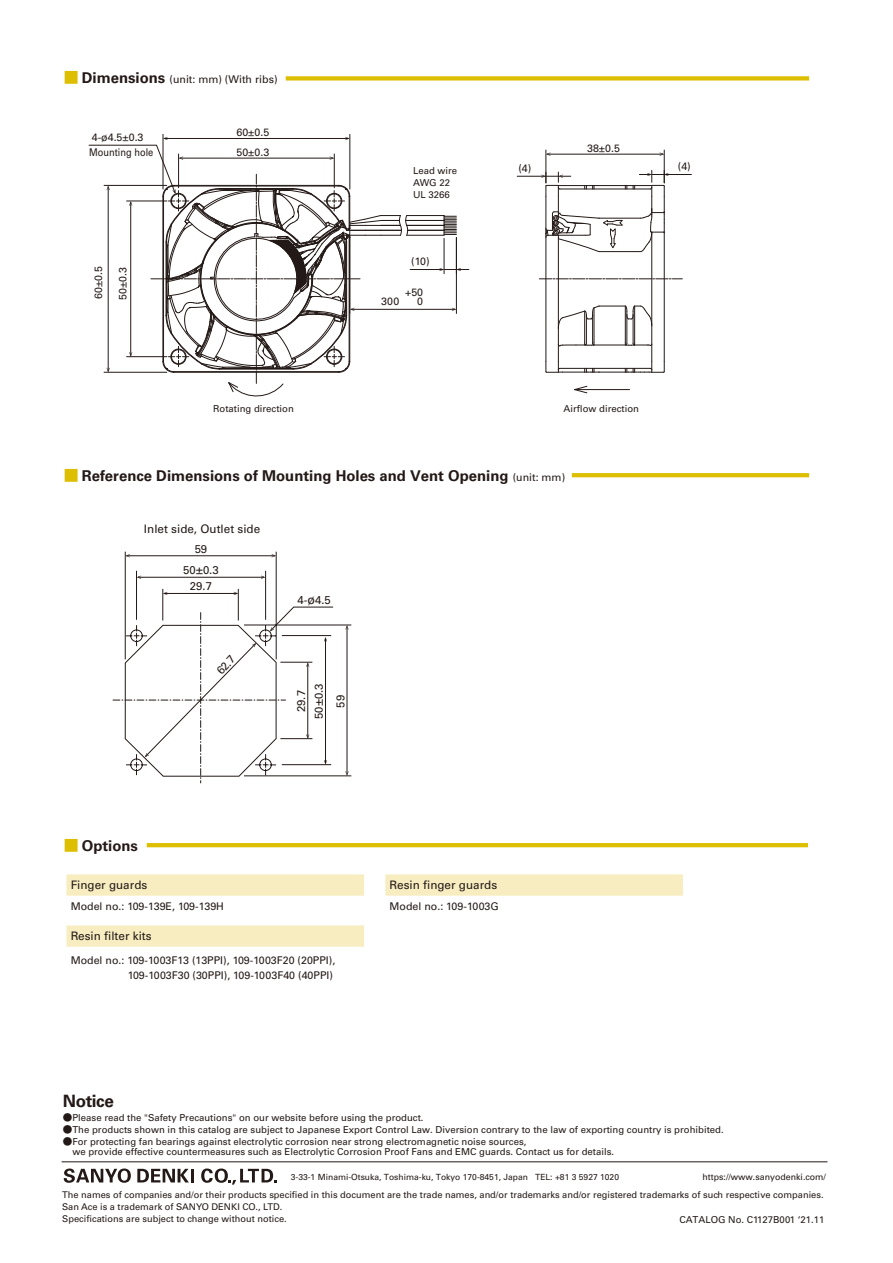
<style>
.page{position:relative;width:893px;height:1263px;background:#fff}
.page>*{position:absolute;margin:0;border:0;box-sizing:border-box;transform-origin:0 0}
.t1{font:700 16.95px "Univers LT Std";letter-spacing:-.025em;color:#231916}
.t2{font:700 14.85px "Univers LT Std";color:#231916}
.t3{font:11.7px "Univers LT Std";color:#231916}
.t4{font:11.25px "Univers LT Std";color:#231916}
.t5{font:10.65px/15.9px "Univers LT Std";color:#231916;text-align:right}
.t6{font:10.65px "Univers LT Std";color:#231916;scale:.87 1}
.t7{font:9.6px/12px "Univers LT Std";color:#231916}
.t8{font:9.3px/12px "Univers LT Std";color:#231916}
.t9{font:8.85px "Univers LT Std";color:#231916}
.t10{font:8.55px "Univers LT Std";color:#231916}
.s1{font-family:"Shin Go Pro";font-weight:500;font-size:14.85px;color:#ddbe00}
.s2{font-weight:700;font-size:14.85px}
.s3{font-family:"Shin Go Pro";font-weight:500;color:#ddbe00}
.s4{font-weight:400;font-size:10.65px}
.s5{font-size:12.45px}
.s6{font-family:"Shin Go Pro"}
.s7{font-family:"Koz Go Pr 6 N"}
</style>
<div class="page">
<svg style="left:572px;top:473px;width:237px;height:4px"></svg>
<svg style="left:125px;top:551px;width:227px;height:225px"></svg>
<hr style="left:347px;top:626px;width:1px;height:148px;background:#231916">
<svg style="left:345px;top:625px;width:4px;height:5px"></svg>
<svg style="left:345px;top:771px;width:4px;height:5px"></svg>
<svg style="left:113px;top:607px;width:221px;height:176px"></svg>
<hr style="left:127px;top:555px;width:148px;height:1px;background:#231916">
<svg style="left:125px;top:554px;width:5px;height:3px"></svg>
<svg style="left:272px;top:554px;width:4px;height:3px"></svg>
<hr style="left:138px;top:577px;width:126px;height:1px;background:#231916">
<svg style="left:137px;top:576px;width:4px;height:3px"></svg>
<svg style="left:261px;top:576px;width:5px;height:3px"></svg>
<hr style="left:164px;top:593px;width:73px;height:1px;background:#231916">
<hr style="left:147px;top:843px;width:661px;height:4px;background:#ddbe00">
<svg style="left:539px;top:279px;width:143px;height:1px"></svg>
<hr style="left:456px;top:238px;width:1px;height:75px;background:#231916">
<hr style="left:351px;top:309px;width:104px;height:1px;background:#231916">
<svg style="left:452px;top:308px;width:4px;height:3px"></svg>
<hr style="left:444px;top:238px;width:1px;height:36px;background:#231916">
<hr style="left:410px;top:269px;width:33px;height:1px;background:#231916">
<svg style="left:439px;top:268px;width:30px;height:3px"></svg>
<hr style="left:163px;top:134px;width:1px;height:55px;background:#231916">
<hr style="left:350px;top:134px;width:1px;height:55px;background:#231916">
<hr style="left:546px;top:150px;width:1px;height:33px;background:#231916">
<hr style="left:664px;top:150px;width:1px;height:33px;background:#231916">
<hr style="left:547px;top:154px;width:116px;height:1px;background:#231916">
<hr style="left:407px;top:235px;width:37px;height:1px;background:#231916">
<hr style="left:408px;top:230px;width:36px;height:1px;background:#231916">
<hr style="left:407px;top:225px;width:37px;height:1px;background:#231916">
<hr style="left:407px;top:215px;width:37px;height:1px;background:#231916">
<hr style="left:406px;top:220px;width:38px;height:1px;background:#231916">
<svg style="left:444px;top:216px;width:12px;height:19px"></svg>
<hr style="left:545px;top:238px;width:1px;height:123px;background:#231916">
<hr style="left:664px;top:233px;width:1px;height:128px;background:#231916">
<hr style="left:558px;top:237px;width:1px;height:124px;background:#231916">
<hr style="left:651px;top:233px;width:1px;height:128px;background:#231916">
<svg style="left:557px;top:304px;width:96px;height:43px"></svg>
<svg style="left:545px;top:361px;width:120px;height:12px"></svg>
<svg style="left:517px;top:170px;width:174px;height:83px"></svg>
<div style="left:286px;top:76px;width:523px;height:5px;background:#ddbe00"></div>
<svg style="left:574px;top:386px;width:13px;height:7px"></svg>
<hr style="left:587px;top:389px;width:43px;height:1px;background:#231916">
<svg style="left:89px;top:137px;width:319px;height:260px"></svg>
<hr style="left:62px;top:1161px;width:765px;height:1px;background:#231916">
<svg style="left:64px;top:1168px;width:67px;height:15px"></svg>
<svg style="left:137px;top:1169px;width:57px;height:13px"></svg>
<svg style="left:201px;top:1168px;width:75px;height:16px"></svg>
<svg style="left:66px;top:874px;width:617px;height:73px"></svg>
<p class="t5" style="left:64px;top:72px;width:215px"><span class="s1">■</span> <span class="s2">Dimensions</span> (unit: mm) (With ribs)</p>
<p class="t5" style="left:92px;top:129px;width:53px">4-ø4.5±0.3</p>
<p class="t6" style="left:89px;top:146px;width:75px">Mounting hole</p>
<p class="t5" style="left:91px;top:299px;width:34px;rotate:-90deg">60±0.5</p>
<p class="t5" style="left:115px;top:300px;width:34px;rotate:-90deg">50±0.3</p>
<p class="t5" style="left:236px;top:124px;width:34px">60±0.5</p>
<p class="t5" style="left:236px;top:144px;width:34px">50±0.3</p>
<p class="t7" style="left:413px;top:165px;width:46px">Lead wire<br>AWG 22<br>UL 3266</p>
<p class="t5" style="left:411px;top:253px;width:20px">(10)</p>
<p class="t5" style="left:405px;top:284px;width:20px">+50</p>
<p class="t5" style="left:381px;top:294px;width:20px">300</p>
<p class="t5" style="left:417px;top:294px;width:7px">0</p>
<p class="t5" style="left:587px;top:140px;width:34px">38±0.5</p>
<p class="t5" style="left:518px;top:160px;width:14px">(4)</p>
<p class="t5" style="left:678px;top:158px;width:14px">(4)</p>
<p class="t7" style="left:213px;top:403px;width:82px">Rotating direction</p>
<p class="t7" style="left:564px;top:402px;width:77px">Airflow direction</p>
<h2 class="t2" style="left:64px;top:467px;width:503px"><span class="s3">■</span> Reference Dimensions of Mounting Holes and Vent Opening <span class="s4">(unit: mm)</span></h2>
<p class="t3" style="left:144px;top:522px;width:118px">Inlet side, Outlet side</p>
<p class="t4" style="left:195px;top:542px;width:14px">59</p>
<p class="t4" style="left:183px;top:563px;width:37px">50<span class="s5">±</span>0.3</p>
<p class="t4" style="left:190px;top:580px;width:24px">29.7</p>
<p class="t4" style="left:214px;top:668px;width:23px;rotate:-49deg">62.7</p>
<h2 class="t2" style="left:64px;top:837px;width:76px"><span class="s3">■</span> Options</h2>
<p class="t4" style="left:297px;top:593px;width:35px">4-<span class="s5">ø</span>4.5</p>
<p class="t4" style="left:312px;top:719px;width:37px;rotate:-90deg">50<span class="s5">±</span>0.3</p>
<p class="t4" style="left:294px;top:712px;width:24px;rotate:-90deg">29.7</p>
<p class="t4" style="left:334px;top:708px;width:14px;rotate:-90deg">59</p>
<p class="t3" style="left:71px;top:878px;width:78px">Finger guards</p>
<p class="t3" style="left:390px;top:878px;width:109px">Resin finger guards</p>
<p class="t5" style="left:71px;top:898px;width:155px">Model no.: 109-139E, 109-139H</p>
<p class="t5" style="left:390px;top:898px;width:111px">Model no.: 109-1003G</p>
<p class="t3" style="left:71px;top:929px;width:82px">Resin filter kits</p>
<p class="t5" style="left:71px;top:952px;width:266px">Model no.: 109-1003F13 (13PPI), 109-1003F20 (20PPI),<br>109-1003F30 (30PPI), 109-1003F40 (40PPI)</p>
<h1 class="t1" style="left:63px;top:1091px;width:52px">Notice</h1>
<p class="t7" style="left:63px;top:1112px;width:362px"><span class="s6">●</span>Please read the "Safety Precautions" on our website before using the product.</p>
<p class="t7" style="left:63px;top:1124px;width:662px"><span class="s7">●</span>The products shown in this catalog are subject to Japanese Export Control Law. Diversion contrary to the law of exporting country is prohibited.</p>
<p class="t7" style="left:72px;top:1136px;width:543px;line-height:10.6px;text-indent:-10px"><span class="s7">●</span>For protecting fan bearings against electrolytic corrosion near strong electromagnetic noise sources,<br>we provide effective countermeasures such as Electrolytic Corrosion Proof Fans and EMC guards. Contact us for details.</p>
<p class="t8" style="left:62px;top:1188px;width:763px">The names of companies and/or their products specified in this document are the trade names, and/or trademarks and/or registered trademarks of such respective companies.<br>San Ace is a trademark of SANYO DENKI CO., LTD.<br>Specifications are subject to change without notice.</p>
<p class="t10" style="left:291px;top:1171px;width:330px">3-33-1 Minami-Otsuka, Toshima-ku, Tokyo 170-8451, Japan TEL: +81 3 5927 1020</p>
<p class="t9" style="left:702px;top:1171px;width:125px">https://www.sanyodenki.com/</p>
<p class="t7" style="left:679px;top:1213px;width:147px">CATALOG No. C1127B001 ‘21.11</p>
</div>
